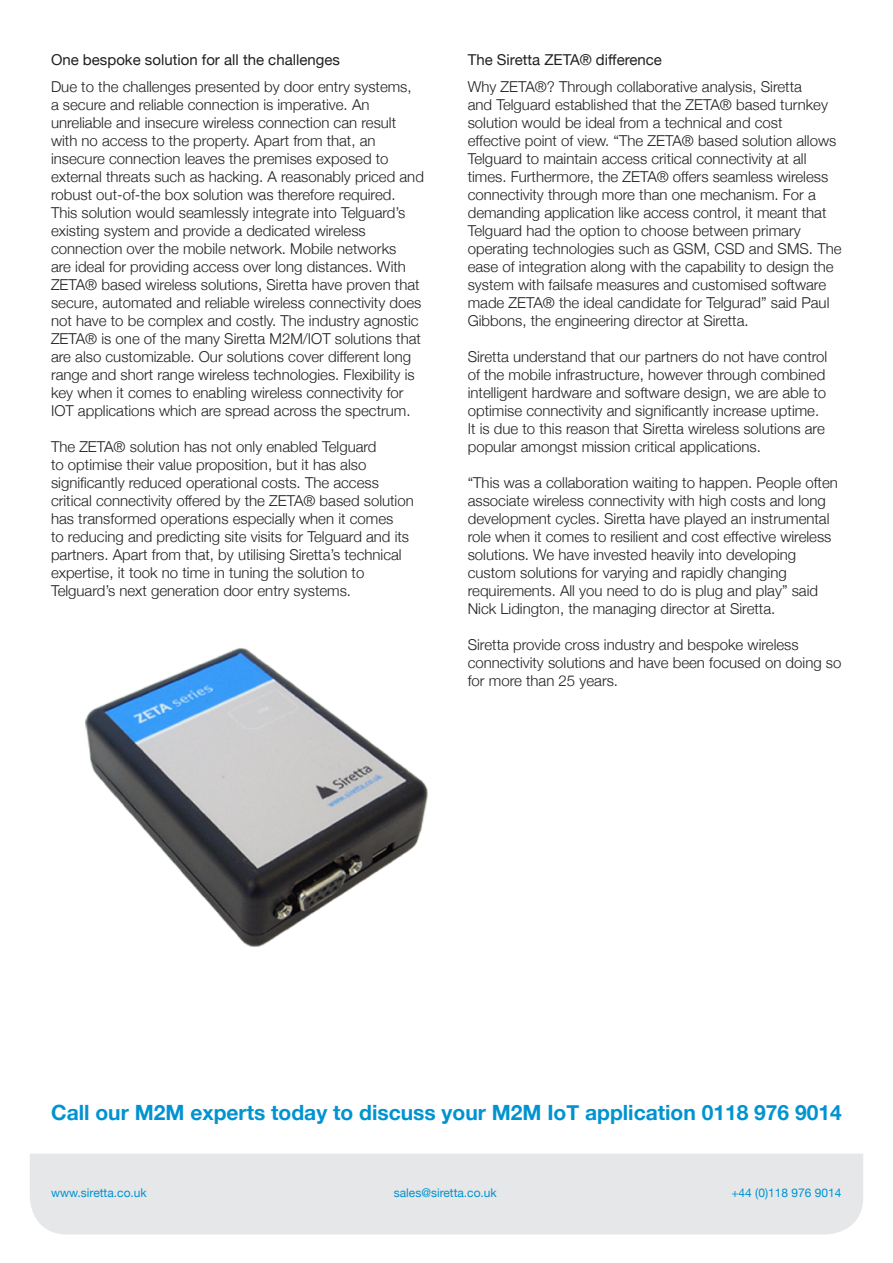
<style>
.page{position:relative;width:893px;height:1263px;background:#fff}
.page>*{position:absolute;margin:0;border:0;box-sizing:border-box;transform-origin:0 0}
.t1{font:700 21px "Helvetica Neue";color:#0093d0}
.t2{font:300 15px/18px "Helvetica Neue";color:#231f20}
.t3{font:15px "Helvetica Neue";color:#231f20}
.t4{font:12px "Helvetica Neue";color:#0093d0}
</style>
<div class="page">
<div style="left:30px;top:1153px;width:833px;height:81px;background:#e6e7e9"></div>
<img style="left:85px;top:648px;width:343px;height:299px">
<p class="t3" style="left:51px;top:51px;width:290px">One bespoke solution for all the challenges</p>
<p class="t2" style="left:51px;top:77px;width:374px">Due to the challenges presented by door entry systems,<br>a secure and reliable connection is imperative. An unreliable and insecure wireless connection can result with no access to the property. Apart from that, an insecure connection leaves the premises exposed to external threats such as hacking. A reasonably priced and robust out-of-the box solution was therefore required.<br>This solution would seamlessly integrate into Telguard’s existing system and provide a dedicated wireless connection over the mobile network. Mobile networks<br>are ideal for providing access over long distances. With ZETA® based wireless solutions, Siretta have proven that secure, automated and reliable wireless connectivity does not have to be complex and costly. The industry agnostic ZETA® is one of the many Siretta M2M/IOT solutions that are also customizable. Our solutions cover different long range and short range wireless technologies. Flexibility is key when it comes to enabling wireless connectivity for IOT applications which are spread across the spectrum.</p>
<p class="t2" style="left:51px;top:437px;width:364px">The ZETA® solution has not only enabled Telguard<br>to optimise their value proposition, but it has also significantly reduced operational costs. The access critical connectivity offered by the ZETA® based solution has transformed operations especially when it comes<br>to reducing and predicting site visits for Telguard and its partners. Apart from that, by utilising Siretta’s technical expertise, it took no time in tuning the solution to Telguard’s next generation door entry systems.</p>
<p class="t3" style="left:468px;top:51px;width:196px">The Siretta ZETA® difference</p>
<p class="t2" style="left:468px;top:77px;width:375px">Why ZETA®? Through collaborative analysis, Siretta<br>and Telguard established that the ZETA® based turnkey solution would be ideal from a technical and cost<br>effective point of view. “The ZETA® based solution allows Telguard to maintain access critical connectivity at all times. Furthermore, the ZETA® offers seamless wireless connectivity through more than one mechanism. For a demanding application like access control, it meant that Telguard had the option to choose between primary operating technologies such as GSM, CSD and SMS. The ease of integration along with the capability to design the system with failsafe measures and customised software made ZETA® the ideal candidate for Telgurad” said Paul Gibbons, the engineering director at Siretta.</p>
<p class="t2" style="left:468px;top:347px;width:361px">Siretta understand that our partners do not have control of the mobile infrastructure, however through combined intelligent hardware and software design, we are able to optimise connectivity and significantly increase uptime.<br>It is due to this reason that Siretta wireless solutions are popular amongst mission critical applications.</p>
<p class="t2" style="left:468px;top:473px;width:372px">“This was a collaboration waiting to happen. People often associate wireless connectivity with high costs and long development cycles. Siretta have played an instrumental role when it comes to resilient and cost effective wireless solutions. We have invested heavily into developing custom solutions for varying and rapidly changing requirements. All you need to do is plug and play” said Nick Lidington, the managing director at Siretta.</p>
<p class="t2" style="left:468px;top:635px;width:375px">Siretta provide cross industry and bespoke wireless connectivity solutions and have been focused on doing so for more than 25 years.</p>
<h1 class="t1" style="left:51px;top:1100px;width:792px">Call our M2M experts today to discuss your M2M IoT application 0118 976 9014</h1>
<p class="t4" style="left:51px;top:1186px;width:97px">www.siretta.co.uk</p>
<p class="t4" style="left:394px;top:1186px;width:104px">sales@siretta.co.uk</p>
<p class="t4" style="left:731px;top:1186px;width:112px">+44 (0)118 976 9014</p>
</div>
